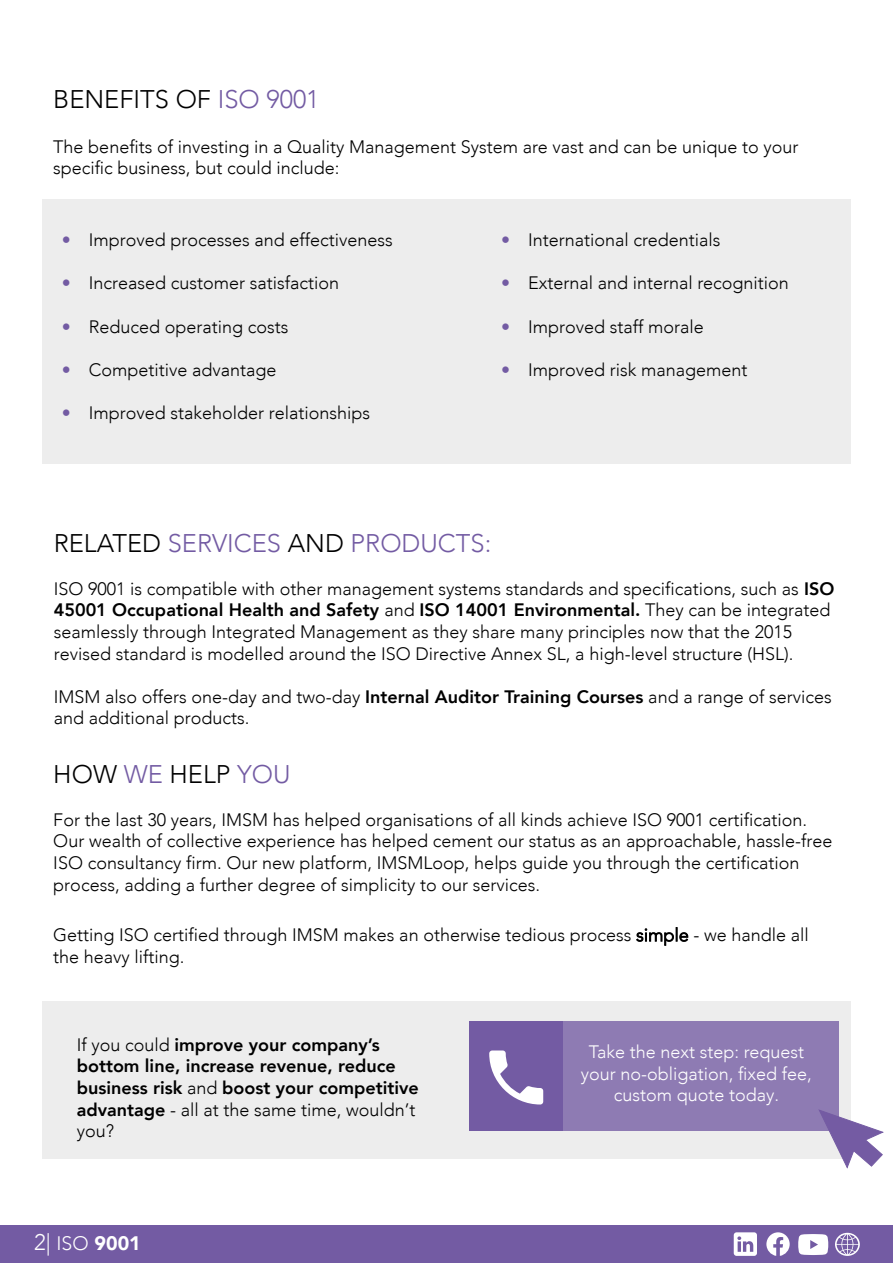
<style>
.page{position:relative;width:893px;height:1263px;background:#fff}
.page>*{position:absolute;margin:0;border:0;box-sizing:border-box;transform-origin:0 0}
.t1{font:300 25.5px "Avenir LT Com";color:#000}
.t2{font:300 25.5px "Avenir LT Com";color:#735ba3}
.t3{font:900 19.5px "Avenir LT Com";color:#fff}
.t4{font:300 18px/21.6px "Avenir LT Com";color:#000}
.t5{font:300 18px "Avenir LT";color:#000}
.t6{font:800 18px/21.6px "Avenir LT Com";color:#000}
.t7{font:300 18px/21.6px "Avenir LT Com";color:#fff;text-align:center}
.s1{color:#735ba3}
.s2{font-family:"Avenir LT";color:#735ba3}
.s3{color:#000}
.s4{font-weight:800}
.s5{font-weight:300}
.s6{font-weight:300;font-size:22.5px}
</style>
<div class="page">
<div style="left:42px;top:199px;width:809px;height:264px;background:#ededed"></div>
<div style="left:0;top:1225px;width:893px;height:38px;background:#735ba3"></div>
<svg style="left:798px;top:1234px;width:30px;height:21px"></svg>
<svg style="left:835px;top:1233px;width:25px;height:23px"></svg>
<svg style="left:766px;top:1232px;width:24px;height:24px"></svg>
<svg style="left:734px;top:1232px;width:23px;height:24px"></svg>
<div style="left:42px;top:1002px;width:809px;height:157px;background:#ededed"></div>
<div style="left:469px;top:1021px;width:370px;height:109px;background:#8e7bb3"></div>
<div style="left:469px;top:1021px;width:94px;height:109px;background:#735ba3"></div>
<svg style="left:489px;top:1050px;width:54px;height:54px"></svg>
<svg style="left:819px;top:1110px;width:64px;height:57px"></svg>
<h1 class="t1" style="left:53px;top:88px;width:268px">BENEFITS OF <span class="s1">ISO 9001</span></h1>
<p class="t4" style="left:53px;top:136px;width:747px">The benefits of investing in a Quality Management System are vast and can be unique to your specific business, but could include:</p>
<p class="t5" style="left:62px;top:232px;width:333px"><span class="s1">•</span> Improved processes and effectiveness</p>
<p class="t5" style="left:62px;top:275px;width:279px"><span class="s1">•</span> Increased customer satisfaction</p>
<p class="t5" style="left:62px;top:319px;width:228px"><span class="s1">•</span> Reduced operating costs</p>
<p class="t5" style="left:62px;top:362px;width:216px"><span class="s1">•</span> Competitive advantage</p>
<p class="t5" style="left:62px;top:405px;width:310px"><span class="s1">•</span> Improved stakeholder relationships</p>
<p class="t4" style="left:501px;top:229px;width:221px"><span class="s2">•</span> International credentials</p>
<p class="t4" style="left:501px;top:272px;width:289px"><span class="s2">•</span> External and internal recognition</p>
<p class="t4" style="left:501px;top:316px;width:204px"><span class="s2">•</span> Improved staff morale</p>
<p class="t4" style="left:501px;top:359px;width:248px"><span class="s2">•</span> Improved risk management</p>
<h1 class="t2" style="left:54px;top:532px;width:439px"><span class="s3">RELATED</span> SERVICES <span class="s3">AND</span> PRODUCTS:</h1>
<p class="t4" style="left:54px;top:578px;width:782px">ISO 9001 is compatible with other management systems standards and specifications, such as <span class="s4">ISO 45001 Occupational Health and Safety</span> and <span class="s4">ISO 14001 Environmental.</span> They can be integrated seamlessly through Integrated Management as they share many principles now that the 2015 revised standard is modelled around the ISO Directive Annex SL, a high-level structure (HSL).</p>
<p class="t4" style="left:54px;top:686px;width:780px">IMSM also offers one-day and two-day <span class="s4">Internal Auditor Training Courses</span> and a range of services and additional products.</p>
<h1 class="t1" style="left:53px;top:759px;width:239px">HOW <span class="s1">WE</span> HELP <span class="s1">YOU</span></h1>
<p class="t4" style="left:53px;top:809px;width:781px">For the last 30 years, IMSM has helped organisations of all kinds achieve ISO 9001 certification.<br>Our wealth of collective experience has helped cement our status as an approachable, hassle-free ISO consultancy firm. Our new platform, IMSMLoop, helps guide you through the certification process, adding a further degree of simplicity to our services.</p>
<p class="t4" style="left:53px;top:924px;width:757px">Getting ISO certified through IMSM makes an otherwise tedious process simple - we handle all the heavy lifting.</p>
<p class="t6" style="left:77px;top:1035px;width:343px"><span class="s5">If you could</span> improve your company’s bottom line, increase revenue, reduce business risk <span class="s5">and</span> boost your competitive advantage <span class="s5">- all at the same time, wouldn’t you?</span></p>
<p class="t7" style="left:581px;top:1041px;width:233px">Take the next step: request your no-obligation, fixed fee, custom quote today.</p>
<p class="t3" style="left:34px;top:1232px;width:108px"><span class="s6">2|</span> <span class="s5">ISO</span> 9001</p>
</div>
